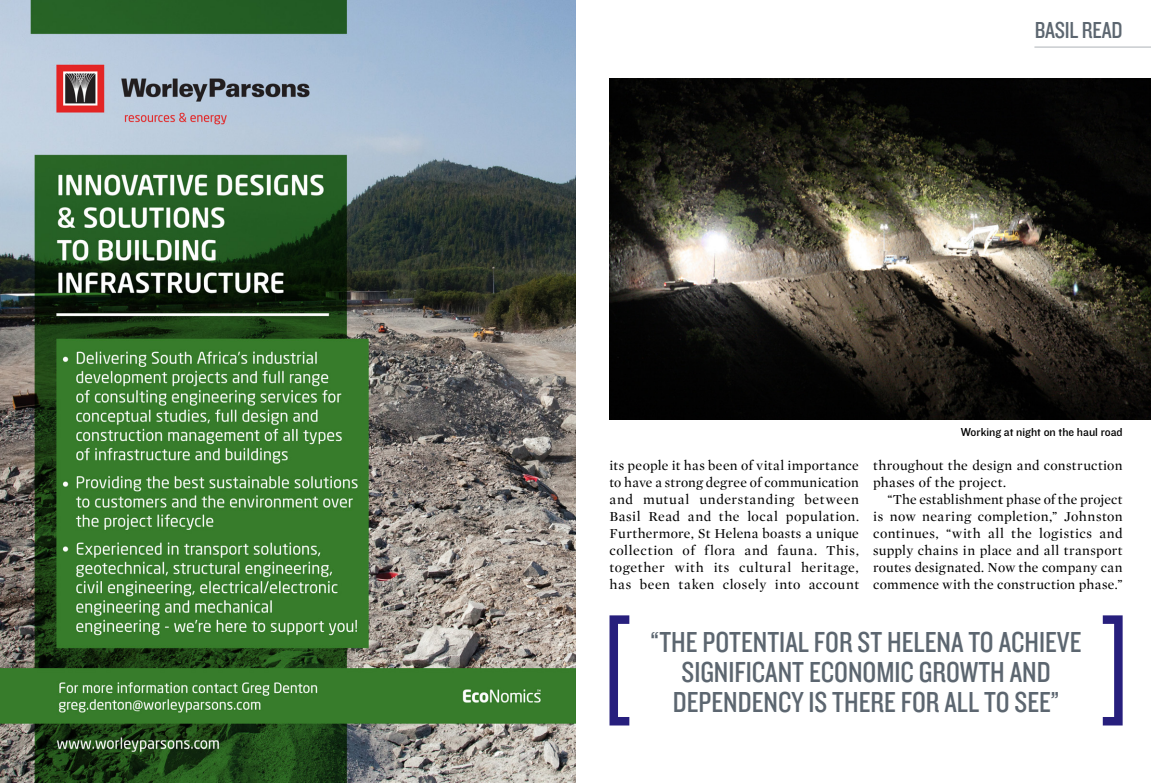
<style>
.page{position:relative;width:1151px;height:783px;background:#fff}
.page>*{position:absolute;margin:0;border:0;box-sizing:border-box;transform-origin:0 0}
.t1{font:30px/30px "Knockout HTF29 Junior Liteweight";color:#5c6670;text-align:center}
.t2{font:24px "Knockout HTF29 Junior Liteweight";letter-spacing:-.01em;color:#5c6670}
.t3{font:14px/17px "Mercury Display Roman";letter-spacing:.03em;color:#000;text-align:justify}
.t4{font:12px "Knockout HTF31 Junior Middlewt";color:#000}
</style>
<div class="page">
<img style="left:0;top:0;width:575px;height:782px">
<img style="left:609px;top:79px;width:542px;height:340px">
<hr style="left:1034px;top:47px;width:117px;height:1px;background:#adb3b8">
<svg style="left:609px;top:615px;width:20px;height:110px"></svg>
<svg style="left:1103px;top:615px;width:20px;height:110px"></svg>
<h2 class="t2" style="left:1035px;top:18px;width:89px">BASIL READ</h2>
<p class="t3" style="left:609px;top:457px;width:251px">its people it has been of vital importance to have a strong degree of communication and mutual understanding between Basil Read and the local population.<br>Furthermore, St Helena boasts a unique collection of flora and fauna. This, together with its cultural heritage, has been taken closely into account</p>
<p class="t4" style="left:961px;top:426px;width:163px">Working at night on the haul road</p>
<p class="t3" style="left:873px;top:457px;width:251px">throughout the design and construction phases of the project.</p>
<p class="t3" style="left:873px;top:491px;width:251px;text-indent:14px">“The establishment phase of the project is now nearing completion,” Johnston continues, “with all the logistics and supply chains in place and all transport routes designated. Now the company can commence with the construction phase.”</p>
<h1 class="t1" style="left:651px;top:628px;width:432px">“THE POTENTIAL FOR ST HELENA TO ACHIEVE<br>SIGNIFICANT ECONOMIC GROWTH AND<br>DEPENDENCY IS THERE FOR ALL TO SEE”</h1>
</div>
